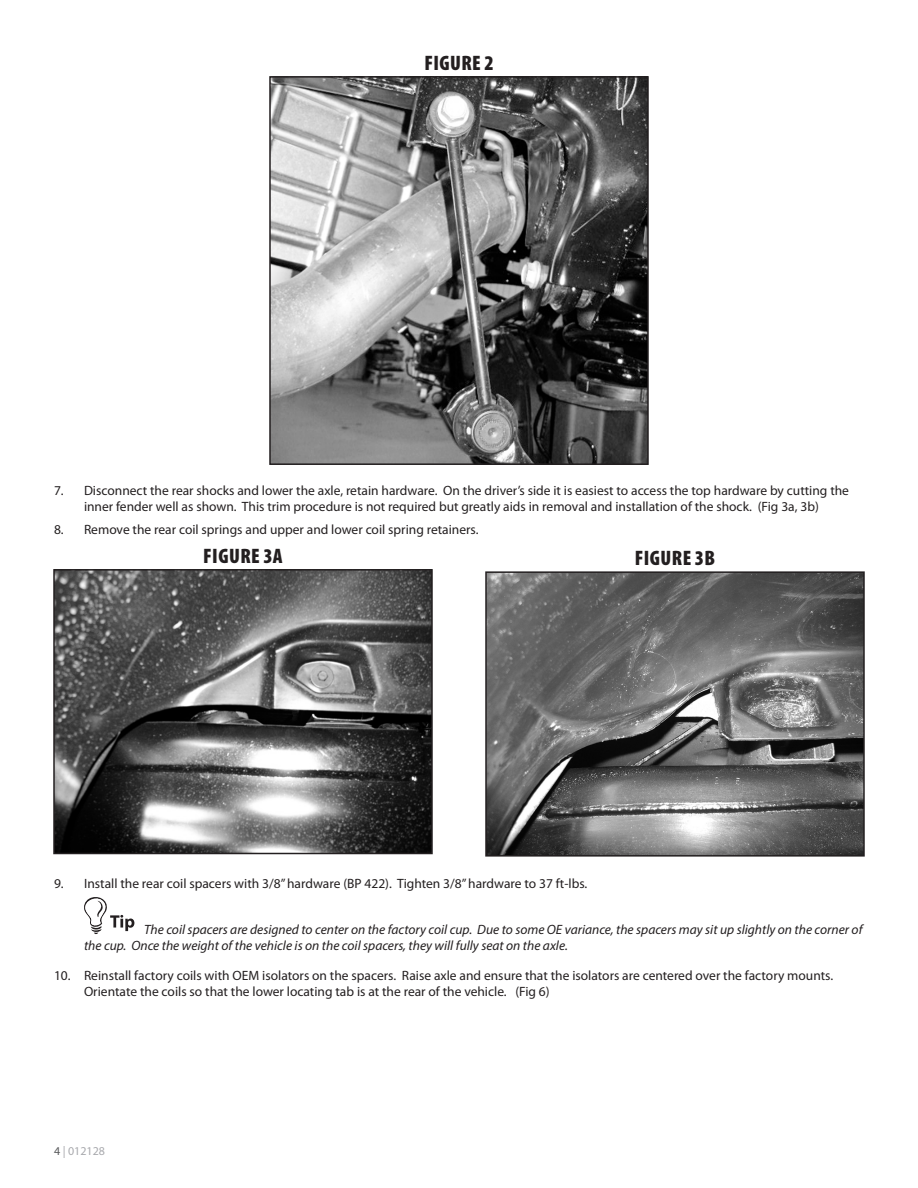
<style>
.page{position:relative;width:918px;height:1188px;background:#fff}
.page>*{position:absolute;margin:0;border:0;box-sizing:border-box;transform-origin:0 0}
.t1{font:900 condensed 21px "Myriad Pro";letter-spacing:.02em;color:#231f20}
.t2{font:13.5px/16.2px "Myriad Pro";color:#231f20;text-align:center}
.NOTE{font:italic 13.5px/16.2px "Myriad Pro";color:#231f20}
.t3{font:12px "Myriad Pro";color:#a8a9ad}
.s1{color:#57585a}
</style>
<div class="page">
<img style="left:272px;top:79px;width:374px;height:383px">
<div style="left:269px;top:76px;width:380px;height:389px;border:2px solid #231f20"></div>
<img style="left:56px;top:572px;width:374px;height:279px">
<div style="left:53px;top:569px;width:380px;height:285px;border:2px solid #231f20"></div>
<img style="left:488px;top:574px;width:374px;height:280px">
<div style="left:485px;top:571px;width:380px;height:286px;border:2px solid #231f20"></div>
<svg style="left:84px;top:897px;width:50px;height:38px"></svg>
<p class="t1" style="left:424px;top:51px;width:71px">FIGURE 2</p>
<p class="t2" style="left:54px;top:482px;width:797px">7. Disconnect the rear shocks and lower the axle, retain hardware. On the driver’s side it is easiest to access the top hardware by cutting the inner fender well as shown. This trim procedure is not required but greatly aids in removal and installation of the shock. (Fig 3a, 3b)</p>
<p class="t2" style="left:54px;top:521px;width:426px">8. Remove the rear coil springs and upper and lower coil spring retainers.</p>
<p class="t1" style="left:203px;top:544px;width:81px">FIGURE 3A</p>
<p class="t1" style="left:635px;top:546px;width:82px">FIGURE 3B</p>
<p class="t2" style="left:54px;top:875px;width:535px">9. Install the rear coil spacers with 3/8” hardware (BP 422). Tighten 3/8” hardware to 37 ft-lbs.</p>
<p class="NOTE" style="left:84px;top:921px;width:780px;text-indent:60px">The coil spacers are designed to center on the factory coil cup. Due to some OE variance, the spacers may sit up slightly on the corner of the cup. Once the weight of the vehicle is on the coil spacers, they will fully seat on the axle.</p>
<p class="t2" style="left:84px;top:967px;width:751px;text-align:left;text-indent:-30px">10. Reinstall factory coils with OEM isolators on the spacers. Raise axle and ensure that the isolators are centered over the factory mounts.<br>Orientate the coils so that the lower locating tab is at the rear of the vehicle. (Fig 6)</p>
<p class="t3" style="left:54px;top:1143px;width:53px"><span class="s1">4</span> | 012128</p>
</div>
